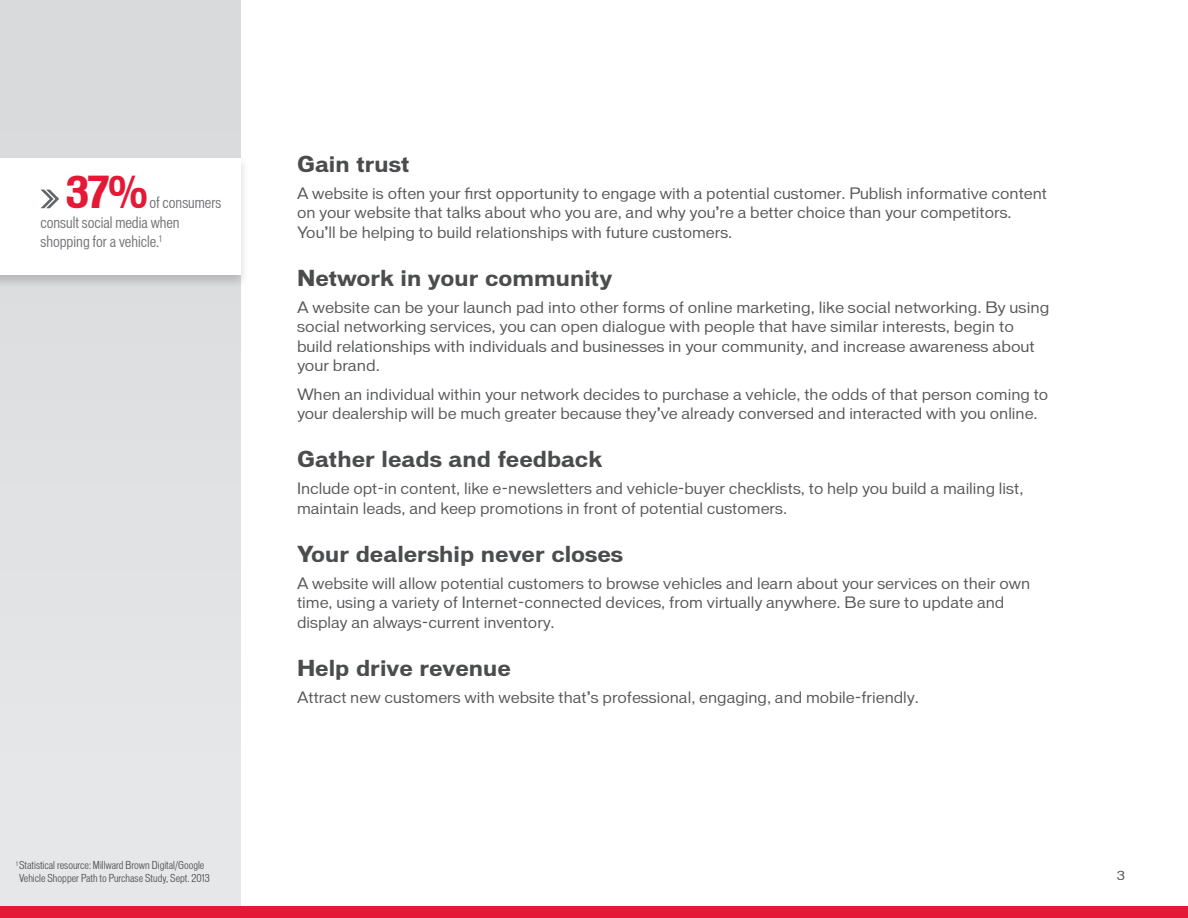
<style>
.page{position:relative;width:1188px;height:918px;background:#fff}
.page>*{position:absolute;margin:0;border:0;box-sizing:border-box;transform-origin:0 0}
.t1{font:700 condensed 42px "Vonnes";color:#e51836}
.t2{font:700 21px "Vonnes";color:#4b4c4d}
.t3{font:15px/19.5px "Vonnes";color:#57585a}
.t4{font:condensed 15px/19.5px "Vonnes";color:#717275}
.t5{font:12px "Vonnes";color:#57585a}
.t6{font:condensed 10.5px/12.6px "Vonnes";color:#57585a}
</style>
<div class="page">
<div style="left:0;top:0;width:240px;height:918px;background:#e1e2e4"></div>
<div style="left:0;top:906px;width:1188px;height:12px;background:#e51836"></div>
<div style="left:0;top:155px;width:249px;height:134px;background:#231f20;opacity:.2"></div>
<div style="left:0;top:158px;width:240px;height:116px;background:#fff"></div>
<svg style="left:41px;top:190px;width:18px;height:18px"></svg>
<h1 class="t1" style="left:66px;top:167px;width:83px">37%</h1>
<p class="t4" style="left:40px;top:193px;width:182px;text-indent:109px">of consumers consult social media when shopping for a vehicle.<sup>1</sup></p>
<p class="t6" style="left:16px;top:859px;width:195px"><sup>1</sup> Statistical resource: Millward Brown Digital/Google<br>Vehicle Shopper Path to Purchase Study, Sept. 2013</p>
<h2 class="t2" style="left:297px;top:151px;width:114px">Gain trust</h2>
<p class="t3" style="left:297px;top:184px;width:752px">A website is often your first opportunity to engage with a potential customer. Publish informative content on your website that talks about who you are, and why you’re a better choice than your competitors.<br>You’ll be helping to build relationships with future customers.</p>
<h2 class="t2" style="left:297px;top:265px;width:317px">Network in your community</h2>
<p class="t3" style="left:297px;top:298px;width:754px">A website can be your launch pad into other forms of online marketing, like social networking. By using social networking services, you can open dialogue with people that have similar interests, begin to build relationships with individuals and businesses in your community, and increase awareness about your brand.</p>
<p class="t3" style="left:297px;top:385px;width:753px">When an individual within your network decides to purchase a vehicle, the odds of that person coming to your dealership will be much greater because they’ve already conversed and interacted with you online.</p>
<h2 class="t2" style="left:297px;top:447px;width:307px">Gather leads and feedback</h2>
<p class="t3" style="left:297px;top:479px;width:728px">Include opt-in content, like e-newsletters and vehicle-buyer checklists, to help you build a mailing list, maintain leads, and keep promotions in front of potential customers.</p>
<h2 class="t2" style="left:297px;top:541px;width:328px">Your dealership never closes</h2>
<p class="t3" style="left:297px;top:574px;width:735px">A website will allow potential customers to browse vehicles and learn about your services on their own time, using a variety of Internet-connected devices, from virtually anywhere. Be sure to update and display an always-current inventory.</p>
<h2 class="t2" style="left:297px;top:655px;width:215px">Help drive revenue</h2>
<p class="t3" style="left:297px;top:688px;width:623px">Attract new customers with website that’s professional, engaging, and mobile-friendly.</p>
<p class="t5" style="left:1117px;top:869px;width:10px">3</p>
</div>
